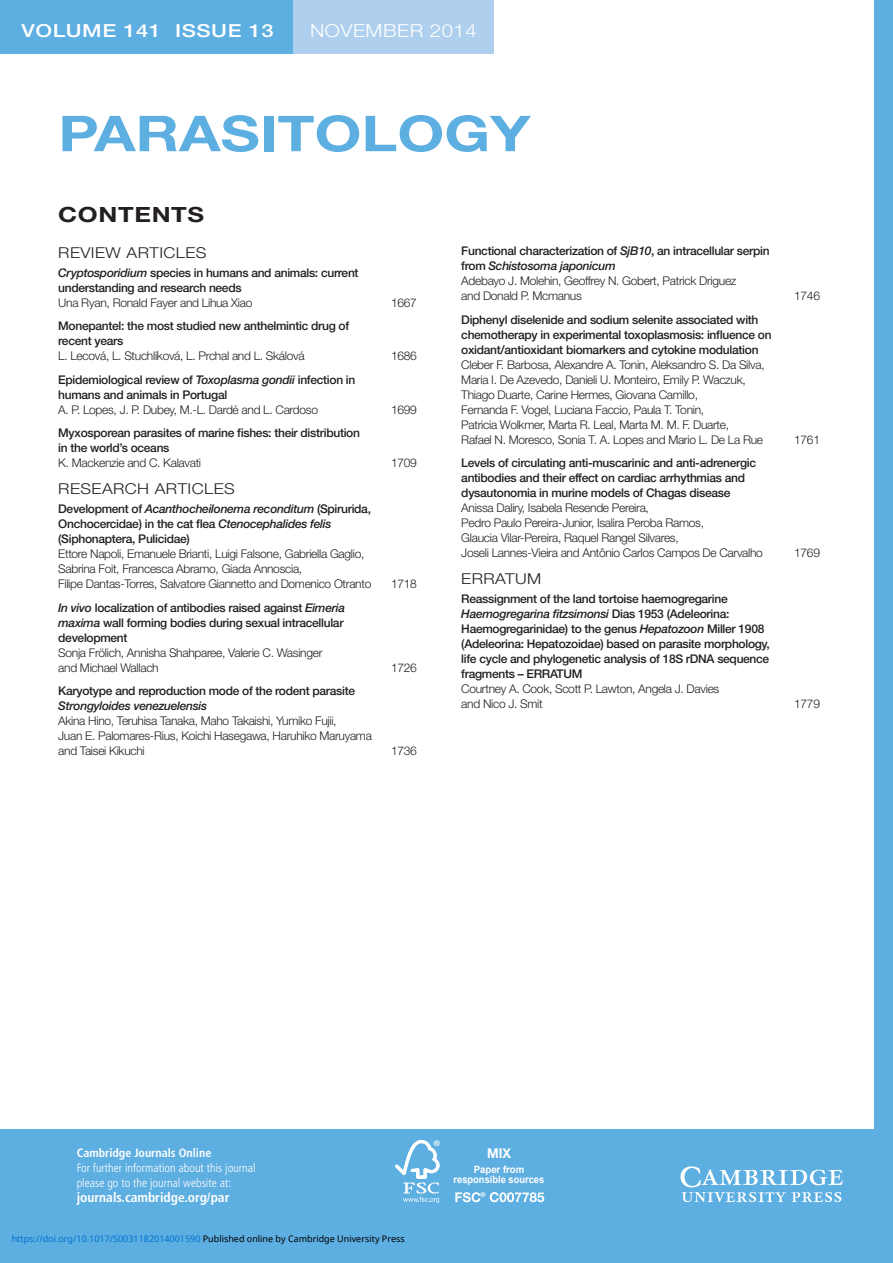
<style>
.page{position:relative;width:893px;height:1263px;background:#fff}
.page>*{position:absolute;margin:0;border:0;box-sizing:border-box;transform-origin:0 0}
.t1{font:700 49.5px "Helvetica Neue";color:#5daee1;scale:1.22 1}
.t2{font:700 21px "Helvetica Neue";letter-spacing:.025em;color:#231f20;scale:1.22 1}
.t3{font:500 18px "Helvetica Neue";letter-spacing:.025em;color:#fff;scale:1.22 1}
.t4{font:300 18px "Helvetica Neue";letter-spacing:.025em;color:#fff;scale:1.13 1}
.t5{font:300 15px "Helvetica Neue";letter-spacing:.025em;color:#231f20;scale:1.13 1}
.t6{font:700 condensed 13.5px "Frutiger";color:#fff}
.t7{font:700 13.5px "Helvetica Neue";color:#fff;scale:.95 1}
.t8{font:300 12px/15px "Helvetica Neue";letter-spacing:-.025em;color:#231f20}
.t9{font:500 12px/15px "Helvetica Neue";letter-spacing:-.025em;color:#231f20}
.t10{font:300 condensed 12px/15px "Frutiger";color:#fff}
.t11{font:italic 500 12px "Helvetica Neue";letter-spacing:-.025em;color:#231f20}
.t12{font:700 condensed 12px "Frutiger";color:#fff}
.t13{font:700 10.2px "Arial";color:#fff;scale:.91 1}
.t14{font:700 10.05px "Arial";color:#fff;scale:.95 1}
.t15{font:9px "Noto Sans";color:#0172cf}
.t16{font:700 7.65px "Helvetica Neue";color:#fff}
.t17{font:700 6.45px "Helvetica Neue";color:#fff}
.s1{font-style:italic}
.s2{font-weight:500}
.s3{font-weight:500;font-style:italic}
.s4{color:#000}
</style>
<div class="page">
<div style="left:0;top:1129px;width:892px;height:134px;background:#5daee1"></div>
<div style="left:874px;top:0;width:18px;height:1263px;background:#5daee1"></div>
<svg style="left:680px;top:1166px;width:162px;height:36px"></svg>
<div style="left:0;top:0;width:320px;height:54px;background:#5daee1"></div>
<div style="left:293px;top:0;width:201px;height:54px;background:#aed0ee"></div>
<svg style="left:395px;top:1140px;width:44px;height:63px"></svg>
<svg style="left:455px;top:1192px;width:25px;height:10px"></svg>
<svg style="left:489px;top:1192px;width:55px;height:10px"></svg>
<h3 class="t3" style="left:21px;top:24px;width:208px">VOLUME 141 ISSUE 13</h3>
<h3 class="t4" style="left:310px;top:24px;width:149px">NOVEMBER 2014</h3>
<h1 class="t1" style="left:58px;top:116px;width:388px">PARASITOLOGY</h1>
<h2 class="t2" style="left:58px;top:207px;width:121px">CONTENTS</h2>
<p class="t5" style="left:58px;top:247px;width:133px">REVIEW ARTICLES</p>
<p class="t9" style="left:58px;top:266px;width:302px"><span class="s1">Cryptosporidium</span> species in humans and animals: current understanding and research needs</p>
<p class="t8" style="left:58px;top:296px;width:196px">Una Ryan, Ronald Fayer and Lihua Xiao</p>
<p class="t8" style="left:391px;top:296px;width:27px">1667</p>
<p class="t9" style="left:58px;top:320px;width:292px">Monepantel: the most studied new anthelmintic drug of recent years</p>
<p class="t8" style="left:58px;top:350px;width:248px">L. Lecová, L. Stuchlíková, L. Prchal and L. Skálová</p>
<p class="t8" style="left:391px;top:350px;width:27px">1686</p>
<p class="t9" style="left:58px;top:373px;width:298px">Epidemiological review of <span class="s1">Toxoplasma gondii</span> infection in humans and animals in Portugal</p>
<p class="t8" style="left:58px;top:403px;width:261px">A. P. Lopes, J. P. Dubey, M.-L. Dardé and L. Cardoso</p>
<p class="t8" style="left:391px;top:403px;width:27px">1699</p>
<p class="t9" style="left:58px;top:427px;width:303px">Myxosporean parasites of marine fishes: their distribution in the world’s oceans</p>
<p class="t8" style="left:58px;top:457px;width:144px">K. Mackenzie and C. Kalavati</p>
<p class="t8" style="left:391px;top:457px;width:27px">1709</p>
<p class="t5" style="left:58px;top:483px;width:158px">RESEARCH ARTICLES</p>
<p class="t9" style="left:58px;top:502px;width:314px">Development of <span class="s1">Acanthocheilonema reconditum</span> (Spirurida,<br>Onchocercidae) in the cat flea <span class="s1">Ctenocephalides felis </span>(Siphonaptera, Pulicidae)</p>
<p class="t8" style="left:58px;top:547px;width:314px">Ettore Napoli, Emanuele Brianti, Luigi Falsone, Gabriella Gaglio,<br>Sabrina Foit, Francesca Abramo, Giada Annoscia,<br>Filipe Dantas-Torres, Salvatore Giannetto and Domenico Otranto</p>
<p class="t8" style="left:391px;top:577px;width:27px">1718</p>
<p class="t9" style="left:58px;top:601px;width:288px"><span class="s1">In vivo</span> localization of antibodies raised against <span class="s1">Eimeria maxima</span> wall forming bodies during sexual intracellular development</p>
<p class="t8" style="left:58px;top:646px;width:266px">Sonja Frölich, Annisha Shahparee, Valerie C. Wasinger and Michael Wallach</p>
<p class="t9" style="left:58px;top:684px;width:298px">Karyotype and reproduction mode of the rodent parasite</p>
<p class="t11" style="left:58px;top:702px;width:150px">Strongyloides venezuelensis</p>
<p class="t8" style="left:58px;top:714px;width:315px">Akina Hino, Teruhisa Tanaka, Maho Takaishi, Yumiko Fujii,<br>Juan E. Palomares-Rius, Koichi Hasegawa, Haruhiko Maruyama and Taisei Kikuchi</p>
<p class="t8" style="left:391px;top:661px;width:27px">1726</p>
<p class="t8" style="left:391px;top:744px;width:27px">1736</p>
<p class="t8" style="left:461px;top:244px;width:310px"><span class="s2">Functional characterization of</span> <span class="s3">SjB10</span><span class="s2">, an intracellular serpin from</span> <span class="s3">Schistosoma japonicum<br></span>Adebayo J. Molehin, Geoffrey N. Gobert, Patrick Driguez<br>and Donald P. Mcmanus</p>
<p class="t9" style="left:461px;top:313px;width:312px">Diphenyl diselenide and sodium selenite associated with chemotherapy in experimental toxoplasmosis: influence on oxidant/antioxidant biomarkers and cytokine modulation</p>
<p class="t8" style="left:461px;top:358px;width:305px">Cleber F. Barbosa, Alexandre A. Tonin, Aleksandro S. Da Silva, Maria I. De Azevedo, Danieli U. Monteiro, Emily P. Waczuk, Thiago Duarte, Carine Hermes, Giovana Camillo,<br>Fernanda F. Vogel, Luciana Faccio, Paula T. Tonin,<br>Patricia Wolkmer, Marta R. Leal, Marta M. M. F. Duarte,<br>Rafael N. Moresco, Sonia T. A. Lopes and Mario L. De La Rue</p>
<p class="t9" style="left:461px;top:456px;width:296px">Levels of circulating anti-muscarinic and anti-adrenergic antibodies and their effect on cardiac arrhythmias and dysautonomia in murine models of Chagas disease</p>
<p class="t8" style="left:461px;top:501px;width:303px">Anissa Daliry, Isabela Resende Pereira,<br>Pedro Paulo Pereira-Junior, Isalira Peroba Ramos,<br>Glaucia Vilar-Pereira, Raquel Rangel Silvares,<br>Joseli Lannes-Vieira and Antônio Carlos Campos De Carvalho</p>
<p class="t5" style="left:461px;top:573px;width:72px">ERRATUM</p>
<p class="t9" style="left:461px;top:592px;width:310px">Reassignment of the land tortoise haemogregarine <span class="s1">Haemogregarina fitzsimonsi</span> Dias 1953 (Adeleorina:<br>Haemogregarinidae) to the genus <span class="s1">Hepatozoon</span> Miller 1908 (Adeleorina: Hepatozoidae) based on parasite morphology, life cycle and phylogenetic analysis of 18S rDNA sequence fragments – ERRATUM</p>
<p class="t8" style="left:461px;top:682px;width:259px">Courtney A. Cook, Scott P. Lawton, Angela J. Davies and Nico J. Smit</p>
<p class="t8" style="left:794px;top:289px;width:27px">1746</p>
<p class="t8" style="left:794px;top:433px;width:27px">1761</p>
<p class="t8" style="left:794px;top:546px;width:27px">1769</p>
<p class="t8" style="left:794px;top:697px;width:27px">1779</p>
<p class="t12" style="left:77px;top:1148px;width:136px">Cambridge Journals Online</p>
<p class="t10" style="left:77px;top:1161px;width:180px">For further information about this journal please go to the journal website at:</p>
<p class="t6" style="left:77px;top:1192px;width:154px">journals.cambridge.org/par</p>
<p class="t15" style="left:12px;top:1232px;width:394px">https://doi.org/10.1017/S0031182014001590 <span class="s4">Published online by Cambridge University Press</span></p>
<p class="t16" style="left:434px;top:1141px;width:8px">®</p>
<p class="t7" style="left:487px;top:1148px;width:27px">MIX</p>
<p class="t14" style="left:474px;top:1164px;width:55px">Paper from</p>
<p class="t13" style="left:453px;top:1174px;width:101px">responsible sources</p>
<p class="t17" style="left:480px;top:1193px;width:7px">®</p>
</div>
